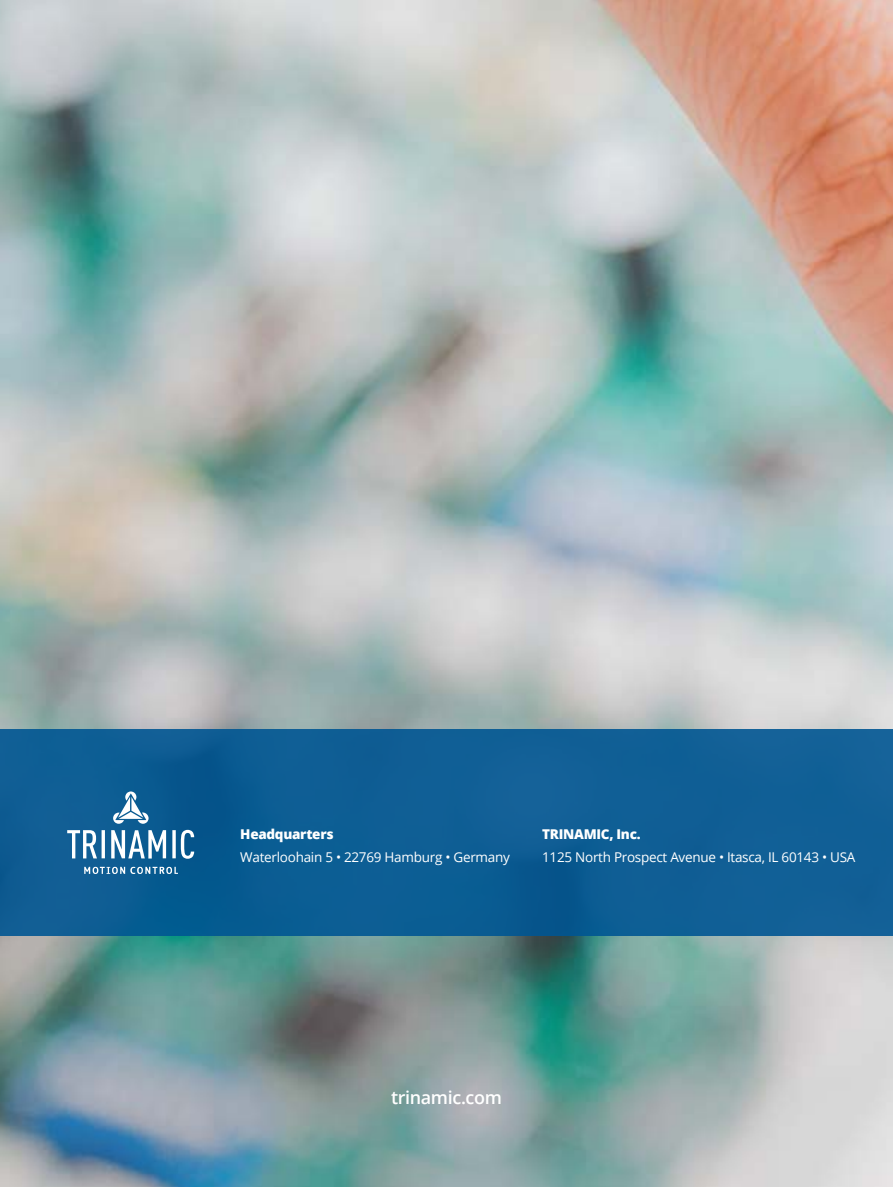
<style>
.page{position:relative;width:893px;height:1187px;background:#fff}
.page>*{position:absolute;margin:0;border:0;box-sizing:border-box;transform-origin:0 0}
.t1{font:600 18px "Open Sans";letter-spacing:-.02em;color:#fff}
.t2{font:13.5px "Open Sans";letter-spacing:-.02em;color:#fff}
.t3{font:800 13.5px "Open Sans";letter-spacing:-.02em;color:#fff}
</style>
<div class="page">
<img style="left:0;top:0;width:893px;height:1186px">
<div style="left:0;top:729px;width:893px;height:207px;background:#0f5e95"></div>
<svg style="left:67px;top:830px;width:38px;height:28px"></svg>
<svg style="left:111px;top:830px;width:55px;height:28px"></svg>
<svg style="left:172px;top:829px;width:22px;height:29px"></svg>
<svg style="left:113px;top:791px;width:36px;height:32px"></svg>
<svg style="left:84px;top:866px;width:94px;height:7px"></svg>
<p class="t3" style="left:240px;top:824px;width:95px">Headquarters</p>
<p class="t2" style="left:240px;top:847px;width:271px">Waterloohain 5 • 22769 Hamburg • Germany</p>
<p class="t3" style="left:542px;top:824px;width:100px">TRINAMIC, Inc.</p>
<p class="t2" style="left:542px;top:847px;width:315px">1125 North Prospect Avenue • Itasca, IL 60143 • USA</p>
<h1 class="t1" style="left:391px;top:1084px;width:112px">trinamic.com</h1>
</div>
